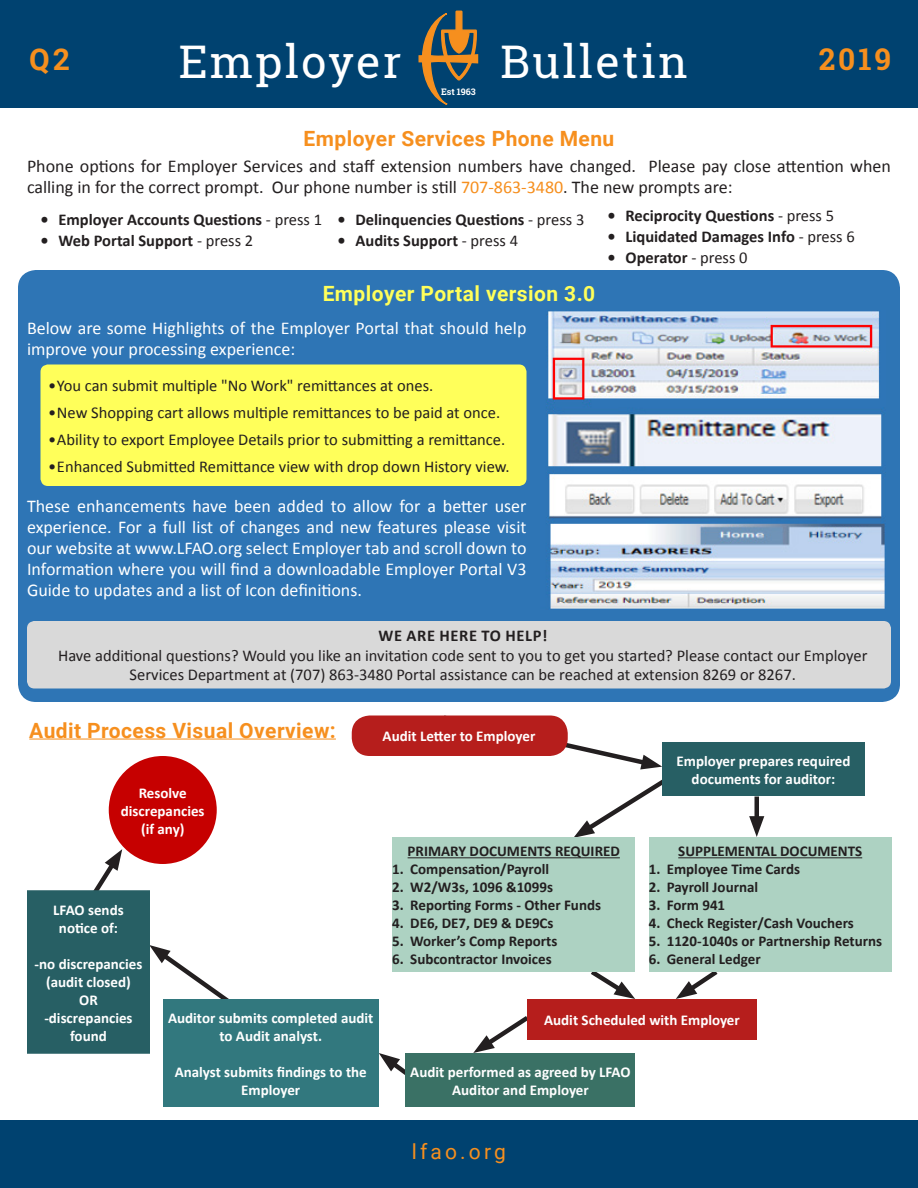
<style>
.page{position:relative;width:918px;height:1188px;background:#fff}
.page>*{position:absolute;margin:0;border:0;box-sizing:border-box;transform-origin:0 0}
.t1{font:45px "Roboto Slab";letter-spacing:.05em;color:#fff}
.t2{font:700 30px "Roboto Slab";color:#f68f1e}
.t3{font:700 30px "Roboto";color:#f68f1e}
.t4{font:700 21px "Roboto";letter-spacing:.02em;color:#f68f1e}
.t5{font:700 21px "Roboto";letter-spacing:.02em;color:#ffff5a}
.t6{font:21px "Roboto";letter-spacing:.15em;color:#f68f1e}
.t7{font:18px/21px "Calibri";color:#fff}
.t8{font:18px/21px "Calibri";color:#231f20}
.t9{font:16.5px/19.5px "Calibri";color:#231f20;text-align:center}
.t10{font:700 16.5px "Calibri";color:#231f20}
.t11{font:700 16.5px "Calibri";letter-spacing:.04em;color:#231f20}
.t12{font:700 15px/18px "Calibri";color:#fff;text-align:center}
.t13{font:700 15px "Calibri";color:#231f20}
.t14{font:700 9px "Roboto Slab";color:#fff}
.s1{color:#f68f1e}
.s2{font-weight:400}
</style>
<div class="page">
<div style="left:0;top:1120px;width:918px;height:68px;background:#004270"></div>
<div style="left:0;top:0;width:918px;height:108px;background:#004270"></div>
<svg style="left:418px;top:10px;width:61px;height:95px"></svg>
<svg style="left:94px;top:849px;width:28px;height:41px"></svg>
<svg style="left:150px;top:945px;width:79px;height:54px"></svg>
<svg style="left:379px;top:1053px;width:27px;height:45px"></svg>
<svg style="left:473px;top:1016px;width:54px;height:37px"></svg>
<svg style="left:591px;top:972px;width:44px;height:27px"></svg>
<svg style="left:676px;top:972px;width:42px;height:27px"></svg>
<svg style="left:439px;top:715px;width:223px;height:122px"></svg>
<hr style="left:29px;top:739px;width:307px;height:1px;background:#f68f1e">
<div style="left:352px;top:716px;width:216px;height:40px;background:#b61e1c;border-radius:18px"></div>
<div style="left:109px;top:756px;width:108px;height:108px;background:#c60000;border-radius:50%"></div>
<div style="left:28px;top:891px;width:121px;height:162px;background:#275f64"></div>
<div style="left:27px;top:890px;width:123px;height:164px;border:2px solid #275f64"></div>
<div style="left:662px;top:742px;width:203px;height:54px;background:#275f64"></div>
<div style="left:392px;top:837px;width:243px;height:135px;background:#add2c2"></div>
<hr style="left:408px;top:857px;width:212px;height:1px;background:#231f20">
<div style="left:649px;top:837px;width:243px;height:135px;background:#add2c2"></div>
<hr style="left:678px;top:857px;width:184px;height:1px;background:#231f20">
<div style="left:527px;top:999px;width:230px;height:41px;background:#b61e1c"></div>
<div style="left:406px;top:1053px;width:229px;height:54px;background:#3a7165"></div>
<div style="left:163px;top:999px;width:216px;height:108px;background:#32787e"></div>
<div style="left:754px;top:796px;width:5px;height:28px;background:#231f20"></div>
<svg style="left:749px;top:816px;width:15px;height:21px"></svg>
<div style="left:18px;top:270px;width:882px;height:432px;background:#2e75b5;border-radius:18px"></div>
<div style="left:40px;top:364px;width:486px;height:122px;background:#ffff5a;border-radius:8px"></div>
<img style="left:546px;top:310px;width:339px;height:299px">
<div style="left:27px;top:621px;width:864px;height:67px;background:#d9d9d9;border-radius:8px"></div>
<h2 class="t3" style="left:29px;top:38px;width:42px">Q2</h2>
<h1 class="t1" style="left:179px;top:30px;width:224px">Employer</h1>
<h1 class="t1" style="left:500px;top:30px;width:189px">Bulletin</h1>
<h2 class="t2" style="left:819px;top:38px;width:74px">2019</h2>
<p class="t14" style="left:441px;top:85px;width:36px">Est 1963</p>
<p class="t4" style="left:304px;top:124px;width:312px">Employer Services Phone Menu</p>
<p class="t8" style="left:27px;top:155px;width:865px">Phone options for Employer Services and staff extension numbers have changed. Please pay close attention when calling in for the correct prompt. Our phone number is still <span class="s1">707-863-3480</span>. The new prompts are:</p>
<p class="t10" style="left:40px;top:209px;width:283px">• Employer Accounts Questions <span class="s2">- press 1</span></p>
<p class="t10" style="left:40px;top:230px;width:214px">• Web Portal Support <span class="s2">- press 2</span></p>
<p class="t10" style="left:338px;top:209px;width:248px">• Delinquencies Questions <span class="s2">- press 3</span></p>
<p class="t10" style="left:338px;top:230px;width:182px">• Audits Support <span class="s2">- press 4</span></p>
<p class="t10" style="left:608px;top:205px;width:228px">• Reciprocity Questions <span class="s2">- press 5</span></p>
<p class="t10" style="left:608px;top:226px;width:249px">• Liquidated Damages Info <span class="s2">- press 6</span></p>
<p class="t10" style="left:608px;top:247px;width:142px">• Operator <span class="s2">- press 0</span></p>
<p class="t5" style="left:323px;top:279px;width:274px">Employer Portal version 3.0</p>
<p class="t7" style="left:27px;top:317px;width:501px">Below are some Highlights of the Employer Portal that should help improve your processing experience:</p>
<p class="t9" style="left:48px;top:376px;width:387px">•You can submit multiple "No Work" remittances at ones.</p>
<p class="t9" style="left:48px;top:403px;width:454px">•New Shopping cart allows multiple remittances to be paid at once.</p>
<p class="t9" style="left:48px;top:430px;width:459px">•Ability to export Employee Details prior to submitting a remittance.</p>
<p class="t9" style="left:48px;top:457px;width:463px">•Enhanced Submitted Remittance view with drop down History view.</p>
<p class="t7" style="left:27px;top:495px;width:501px;text-align:justify">These enhancements have been added to allow for a better user experience. For a full list of changes and new features please visit our website at www.LFAO.org select Employer tab and scroll down to Information where you will find a downloadable Employer Portal V3<br>Guide to updates and a list of Icon definitions.</p>
<p class="t11" style="left:378px;top:625px;width:170px">WE ARE HERE TO HELP!</p>
<p class="t9" style="left:58px;top:646px;width:811px">Have additional questions? Would you like an invitation code sent to you to get you started? Please contact our Employer<br>Services Department at (707) 863-3480 Portal assistance can be reached at extension 8269 or 8267.</p>
<p class="t4" style="left:29px;top:715px;width:308px">Audit Process Visual Overview:</p>
<p class="t12" style="left:383px;top:727px;width:154px">Audit Letter to Employer</p>
<p class="t12" style="left:121px;top:784px;width:85px">Resolve discrepancies (if any)</p>
<p class="t12" style="left:676px;top:752px;width:176px">Employer prepares required documents for auditor:</p>
<p class="t12" style="left:53px;top:901px;width:72px">LFAO sends notice of:</p>
<p class="t12" style="left:35px;top:955px;width:109px">-no discrepancies (audit closed)<br>OR -discrepancies found</p>
<p class="t12" style="left:168px;top:1009px;width:207px">Auditor submits completed audit to Audit analyst.</p>
<p class="t12" style="left:175px;top:1063px;width:194px">Analyst submits findings to the<br>Employer</p>
<p class="t13" style="left:408px;top:842px;width:214px">PRIMARY DOCUMENTS REQUIRED</p>
<p class="t13" style="left:392px;top:860px;width:158px">1. Compensation/Payroll</p>
<p class="t13" style="left:392px;top:878px;width:162px">2. W2/W3s, 1096 &amp;1099s</p>
<p class="t13" style="left:392px;top:896px;width:210px">3. Reporting Forms - Other Funds</p>
<p class="t13" style="left:392px;top:914px;width:163px">4. DE6, DE7, DE9 &amp; DE9Cs</p>
<p class="t13" style="left:392px;top:932px;width:167px">5. Worker’s Comp Reports</p>
<p class="t13" style="left:392px;top:950px;width:161px">6. Subcontractor Invoices</p>
<p class="t13" style="left:678px;top:842px;width:185px">SUPPLEMENTAL DOCUMENTS</p>
<p class="t13" style="left:649px;top:860px;width:153px">1. Employee Time Cards</p>
<p class="t13" style="left:649px;top:878px;width:111px">2. Payroll Journal</p>
<p class="t13" style="left:649px;top:896px;width:78px">3. Form 941</p>
<p class="t13" style="left:649px;top:914px;width:207px">4. Check Register/Cash Vouchers</p>
<p class="t13" style="left:649px;top:932px;width:235px">5. 1120-1040s or Partnership Returns</p>
<p class="t13" style="left:649px;top:950px;width:113px">6. General Ledger</p>
<p class="t12" style="left:544px;top:1011px;width:197px">Audit Scheduled with Employer</p>
<p class="t12" style="left:410px;top:1063px;width:222px">Audit performed as agreed by LFAO<br>Auditor and Employer</p>
<p class="t6" style="left:412px;top:1136px;width:96px">lfao.org</p>
</div>
